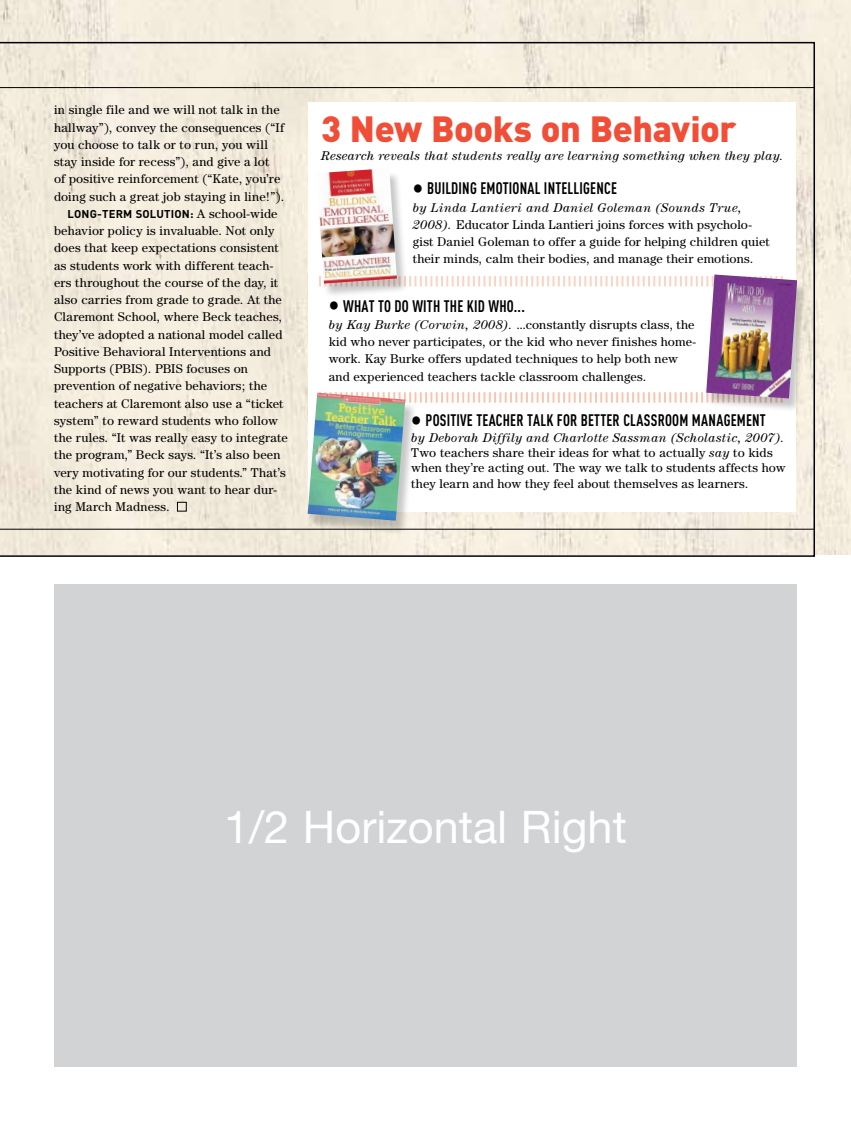
<style>
.page{position:relative;width:851px;height:1134px;background:#fff}
.page>*{position:absolute;margin:0;border:0;box-sizing:border-box;transform-origin:0 0}
.t1{font:45px "Helvetica Neue";color:#fff}
.t2{font:900 36px "DIN";letter-spacing:-.01em;color:#f04e37}
.t3{font:700 16.5px "DIN Cond";letter-spacing:.015em;color:#000;scale:.91 1}
.t4{font:12.75px/17.2px "Century";letter-spacing:.015em;color:#000}
.t5{font:italic 12.75px "Century";letter-spacing:.025em;color:#000}
.t6{font:700 11.25px "DIN";letter-spacing:.015em;color:#000}
.s1{font-family:"Century";font-weight:400;font-size:12.75px}
.s2{font-size:25.5px}
.s3{font-style:italic}
</style>
<div class="page">
<img style="left:0;top:0;width:850px;height:555px">
<svg style="left:0;top:42px;width:815px;height:515px"></svg>
<div style="left:308px;top:102px;width:487px;height:410px;background:#fff"></div>
<svg style="left:414px;top:276px;width:289px;height:10px"></svg>
<svg style="left:319px;top:392px;width:384px;height:11px"></svg>
<hr style="left:0;top:529px;width:815px;height:1px;background:#000">
<hr style="left:0;top:87px;width:815px;height:1px;background:#000">
<div style="left:54px;top:584px;width:742px;height:482px;background:#d1d3d4"></div>
<div style="left:177px;top:502px;width:9px;height:9px;border:1px solid #000"></div>
<div style="left:316px;top:171px;width:97px;height:132px;background:#000;opacity:.22"></div>
<img style="left:316px;top:169px;width:81px;height:115px">
<div style="left:307px;top:395px;width:115px;height:147px;background:#000;opacity:.22"></div>
<img style="left:307px;top:393px;width:98px;height:128px">
<div style="left:705px;top:277px;width:109px;height:149px;background:#000;opacity:.22"></div>
<img style="left:706px;top:275px;width:91px;height:123px">
<p class="t4" style="left:54px;top:101px;width:232px">in single file and we will not talk in the hallway”), convey the consequences (“If you choose to talk or to run, you will stay inside for recess”), and give a lot<br>of positive reinforcement (“Kate, you’re doing such a great job staying in line!”).</p>
<p class="t6" style="left:68px;top:206px;width:211px">LONG-TERM SOLUTION: <span class="s1">A school-wide</span></p>
<p class="t4" style="left:54px;top:222px;width:235px">behavior policy is invaluable. Not only does that keep expectations consistent as students work with different teach&shy;ers throughout the course of the day, it also carries from grade to grade. At the Claremont School, where Beck teaches, they’ve adopted a national model called Positive Behavioral Interventions and Supports (PBIS). PBIS focuses on prevention of negative behaviors; the teachers at Claremont also use a “ticket system” to reward students who follow the rules. “It was really easy to integrate the program,” Beck says. “It’s also been very motivating for our students.” That’s the kind of news you want to hear dur&shy;ing March Madness.</p>
<h2 class="t2" style="left:321px;top:105px;width:417px">3 New Books on Behavior</h2>
<p class="t5" style="left:321px;top:148px;width:463px">Research reveals that students really are learning something when they play.</p>
<p class="t3" style="left:412px;top:178px;width:224px"><span class="s2">•</span> BUILDING EMOTIONAL INTELLIGENCE</p>
<p class="t4" style="left:412px;top:198px;width:358px"><span class="s3">by Linda Lantieri and Daniel Goleman (Sounds True, 2008).</span> Educator Linda Lantieri joins forces with psycholo&shy;gist Daniel Goleman to offer a guide for helping children quiet their minds, calm their bodies, and manage their emotions.</p>
<p class="t3" style="left:328px;top:296px;width:217px"><span class="s2">•</span> WHAT TO DO WITH THE KID WHO...</p>
<p class="t4" style="left:328px;top:316px;width:369px"><span class="s3">by Kay Burke (Corwin, 2008).</span> ...constantly disrupts class, the kid who never participates, or the kid who never finishes home&shy;work. Kay Burke offers updated techniques to help both new and experienced teachers tackle classroom challenges.</p>
<p class="t3" style="left:411px;top:410px;width:391px"><span class="s2">•</span> POSITIVE TEACHER TALK FOR BETTER CLASSROOM MANAGEMENT</p>
<p class="t4" style="left:411px;top:429px;width:376px;line-height:15.3px"><span class="s3">by Deborah Diffily and Charlotte Sassman (Scholastic, 2007).<br></span>Two teachers share their ideas for what to actually <span class="s3">say</span> to kids when they’re acting out. The way we talk to students affects how they learn and how they feel about themselves as learners.</p>
<h1 class="t1" style="left:224px;top:800px;width:404px">1/2 Horizontal Right</h1>
</div>
